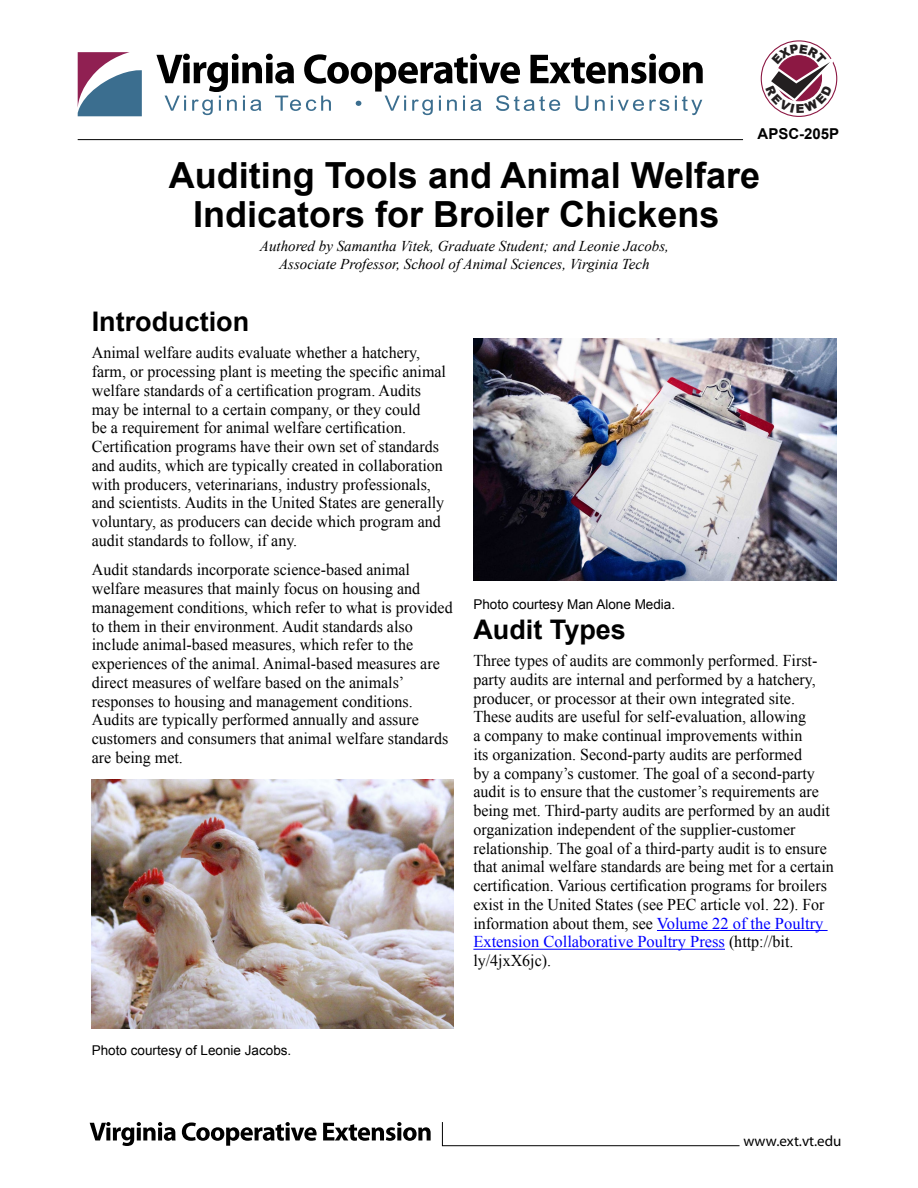
<style>
.page{position:relative;width:918px;height:1188px;background:#fff}
.page>*{position:absolute;margin:0;border:0;box-sizing:border-box;transform-origin:0 0}
.t1{font:700 36px/39px "Rnylxp Sdqqcm Yybsjm Arial";color:#000;text-align:center}
.t2{font:700 27px "Rnylxp Sdqqcm Yybsjm Arial";color:#000}
.BT{font:16.5px/18.8px "Pbwqds Gjkmmt Nqgxhk Times New Roman";color:#000}
.BT-2{font:16.5px/18.8px "Lctgrl Mpttfq Hqqvdp Times New Roman";color:#000}
.Authors{font:italic 15px/18px "Kskdfp Cklxkc Kqjsrf Times New Roman";color:#000;text-align:center}
.t3{font:15px "Dnntfc Grtmjh Yhyxmv Myriad Pro";color:#000}
.t4{font:700 15px "Rnylxp Sdqqcm Yybsjm Arial";color:#000}
.t5{font:13.5px "Fljvhk Ddpmtf Xgkbyv Arial";color:#000}
.s1{font-family:"Lctgrl Mpttfq Hqqvdp Times New Roman"}
.s2{font-family:"Pbwqds Gjkmmt Nqgxhk Times New Roman"}
.s3{color:#00f}
</style>
<div class="page">
<svg style="left:90px;top:1122px;width:86px;height:24px"></svg>
<svg style="left:182px;top:1122px;width:135px;height:24px"></svg>
<svg style="left:323px;top:1122px;width:108px;height:19px"></svg>
<svg style="left:442px;top:1122px;width:298px;height:25px"></svg>
<svg style="left:78px;top:52px;width:64px;height:64px"></svg>
<svg style="left:156px;top:54px;width:547px;height:61px"></svg>
<hr style="left:78px;top:139px;width:665px;height:1px;background:#000">
<img style="left:91px;top:779px;width:362px;height:249px">
<hr style="left:657px;top:930px;width:171px;height:1px;background:#00f">
<hr style="left:473px;top:949px;width:252px;height:1px;background:#00f">
<img style="left:473px;top:338px;width:364px;height:242px">
<svg style="left:766px;top:44px;width:72px;height:69px"></svg>
<p class="t4" style="left:758px;top:124px;width:83px">APSC-205P</p>
<h1 class="t1" style="left:169px;top:157px;width:593px">Auditing Tools and Animal Welfare<br>Indicators for Broiler Chickens</h1>
<p class="Authors" style="left:260px;top:236px;width:411px">Authored by Samantha Vitek, Graduate Student; and Leonie Jacobs,<br>Associate Professor, School of Animal Sciences, Virginia Tech</p>
<h2 class="t2" style="left:92px;top:304px;width:159px">Introduction</h2>
<p class="BT" style="left:92px;top:343px;width:356px"><span class="s1">Animal welfare audits evaluate whether a hatchery, </span>farm, or processing plant is meeting the specific animal welfare standards of a certification program. Audits <span class="s1">may be internal to a certain company, or they could<br></span>be a requirement for animal welfare certification.<br>Certification programs have their own set of standards <span class="s1">and audits, which are typically created in collaboration with producers, veterinarians, industry professionals, </span>and scientists. Audits in the United States are generally <span class="s1">voluntary, as producers can decide which program and </span>audit standards to follow, if any.</p>
<p class="BT-2" style="left:92px;top:560px;width:362px">Audit standards incorporate science-based animal welfare measures that mainly focus on housing and management conditions, which refer to what is provided <span class="s2">to them in their environment. Audit standards also </span>include animal-based measures, which refer to the <span class="s2">experiences of the animal. Animal-based measures are </span>direct measures of welfare based on the animals’ <span class="s2">responses to housing and management conditions.<br></span>Audits are typically performed annually and assure customers and consumers that animal welfare standards <span class="s2">are being met.</span></p>
<p class="t5" style="left:473px;top:595px;width:203px">Photo courtesy Man Alone Media.</p>
<h2 class="t2" style="left:473px;top:612px;width:154px">Audit Types</h2>
<p class="BT" style="left:473px;top:651px;width:362px">Three types of audits are commonly performed. First&shy;<span class="s1">party audits are internal and performed by a hatchery, </span>producer, or processor at their own integrated site.<br><span class="s1">These audits are useful for self-evaluation, allowing<br>a company to make continual improvements within<br></span>its organization. Second-party audits are performed<br>by a company’s customer. The goal of a second-party <span class="s1">audit is to ensure that the customer’s requirements are </span>being met. Third-party audits are performed by an audit <span class="s1">organization independent of the supplier-customer </span>relationship. The goal of a third-party audit is to ensure <span class="s1">that animal welfare standards are being met for a certain </span>certification. Various certification programs for broilers exist in the United States (see PEC article vol. 22). For <span class="s1">information about them, see</span> <span class="s3">Volume 22 of the Poultry Extension Collaborative Poultry Press</span> (http://bit. <span class="s1">ly/4jxX6jc</span>).</p>
<p class="t5" style="left:92px;top:1041px;width:201px">Photo courtesy of Leonie Jacobs.</p>
<p class="t3" style="left:743px;top:1132px;width:100px">www.ext.vt.edu</p>
</div>
